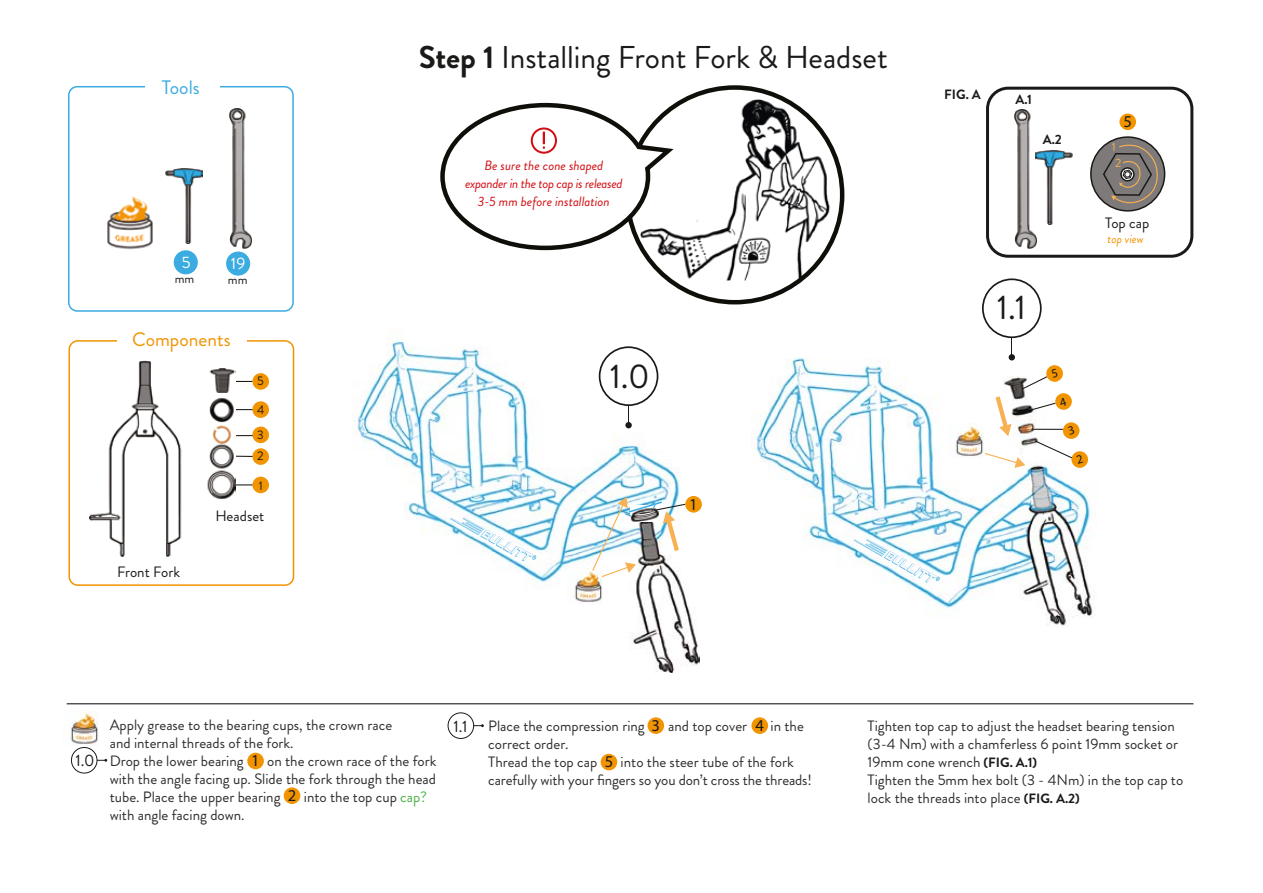
<style>
.page{position:relative;width:1263px;height:893px;background:#fff}
.page>*{position:absolute;margin:0;border:0;box-sizing:border-box;transform-origin:0 0}
.t1{font:34.35px "Brandon Grotesque";color:#1a1a18}
.t2{font:31.5px "Brandon Grotesque";color:#1a1a18}
.t3{font:19.5px "Brandon Grotesque";color:#f29300}
.t4{font:19.5px "Brandon Grotesque";color:#3babe1}
.t5{font:16.65px "Myriad Pro";color:#1a1a18}
.t6{font:16.5px "Brandon Grotesque";color:#1a1a18}
.t7{font:16.5px "Brandon Grotesque";color:#fff}
.t8{font:15px/18px "Brandon Grotesque";color:rgb(26 26 24/.92)}
.t9{font:15px "Brandon Grotesque";color:#1a1a18}
.t10{font:italic 13.5px/18px "Brandon Grotesque";color:#d30e13;text-align:center}
.t11{font:700 13.5px "Brandon Grotesque";color:#1a1a18}
.t12{font:12.9px "Brandon Grotesque";color:#1a1a18}
.t13{font:12.45px "Brandon Grotesque";color:#1a1a18}
.t14{font:italic 12px "Brandon Grotesque";color:#f29300}
.t15{font:12px/16.4px "Brandon Grotesque";color:#f7b152}
.s1{font-weight:700}
.s2{color:rgb(56 170 52/.92)}
.s3{font-family:"Myriad Pro";font-size:16.65px;color:#1a1a18}
.s4{font-weight:700;font-size:13.5px;color:#1a1a18}
</style>
<div class="page">
<div style="left:69px;top:340px;width:225px;height:246px;border:2px solid #f29300;border-radius:9px"></div>
<div style="left:118px;top:324px;width:129px;height:33px;background:#fff"></div>
<img style="left:1015px;top:110px;width:22px;height:138px">
<img style="left:751px;top:358px;width:343px;height:268px">
<div style="left:1071px;top:451px;width:17px;height:17px;background:#f29300;border-radius:50%"></div>
<img style="left:353px;top:338px;width:347px;height:335px">
<img style="left:107px;top:196px;width:46px;height:54px">
<img style="left:948px;top:423px;width:34px;height:34px">
<img style="left:567px;top:569px;width:42px;height:34px">
<img style="left:64px;top:711px;width:35px;height:34px">
<div style="left:1092px;top:540px;width:26px;height:12px;background:#fff"></div>
<img style="left:165px;top:169px;width:37px;height:74px">
<img style="left:1035px;top:150px;width:37px;height:75px">
<img style="left:229px;top:108px;width:22px;height:140px">
<div style="left:685px;top:496px;width:17px;height:17px;background:#f29300;border-radius:50%"></div>
<div style="left:174px;top:250px;width:24px;height:24px;background:#3babe1;border-radius:50%"></div>
<div style="left:226px;top:252px;width:24px;height:24px;background:#3babe1;border-radius:50%"></div>
<svg style="left:235px;top:484px;width:17px;height:1px"></svg>
<img style="left:591px;top:497px;width:95px;height:81px">
<svg style="left:450px;top:518px;width:86px;height:43px"></svg>
<svg style="left:854px;top:539px;width:86px;height:43px"></svg>
<hr style="left:67px;top:703px;width:1126px;height:1px;background:#020204">
<div style="left:247px;top:753px;width:17px;height:16px;background:#f29300;border-radius:50%"></div>
<div style="left:284px;top:787px;width:16px;height:17px;background:#f29300;border-radius:50%"></div>
<div style="left:71px;top:747px;width:26px;height:26px;border:1px solid #1a1a18;border-radius:50%"></div>
<svg style="left:97px;top:759px;width:10px;height:3px"></svg>
<div style="left:448px;top:712px;width:26px;height:27px;border:1px solid #1a1a18;border-radius:50%"></div>
<svg style="left:474px;top:724px;width:10px;height:3px"></svg>
<svg style="left:599px;top:346px;width:59px;height:79px"></svg>
<div style="left:625px;top:422px;width:7px;height:6px;background:#1a1a18;border-radius:50%"></div>
<div style="left:68px;top:86px;width:226px;height:226px;border:2px solid #3babe1;border-radius:9px"></div>
<div style="left:145px;top:70px;width:74px;height:33px;background:#fff"></div>
<img style="left:90px;top:360px;width:92px;height:197px">
<img style="left:207px;top:368px;width:28px;height:132px">
<svg style="left:233px;top:372px;width:36px;height:18px"></svg>
<svg style="left:232px;top:426px;width:37px;height:40px"></svg>
<svg style="left:228px;top:401px;width:41px;height:18px"></svg>
<div style="left:252px;top:477px;width:17px;height:16px;background:#f29300;border-radius:50%"></div>
<div style="left:1119px;top:113px;width:17px;height:17px;background:#f29300;border-radius:50%"></div>
<div style="left:647px;top:717px;width:17px;height:17px;background:#f29300;border-radius:50%"></div>
<div style="left:751px;top:717px;width:17px;height:17px;background:#f29300;border-radius:50%"></div>
<div style="left:601px;top:754px;width:16px;height:16px;background:#f29300;border-radius:50%"></div>
<img style="left:641px;top:99px;width:201px;height:181px">
<svg style="left:440px;top:101px;width:235px;height:151px"></svg>
<div style="left:986px;top:87px;width:207px;height:171px;border:3px solid #1a1a18;border-radius:21px"></div>
<div style="left:1091px;top:137px;width:73px;height:74px;background:#7e7a79;border-radius:50%"></div>
<div style="left:1090px;top:136px;width:75px;height:76px;border:2px solid #1a1a18;border-radius:50%"></div>
<svg style="left:1102px;top:144px;width:58px;height:60px"></svg>
<svg style="left:982px;top:278px;width:101px;height:190px"></svg>
<h3 class="t4" style="left:162px;top:74px;width:39px">Tools</h3>
<p class="t7" style="left:182px;top:251px;width:10px">5</p>
<p class="t12" style="left:175px;top:270px;width:21px">mm</p>
<p class="t7" style="left:231px;top:252px;width:16px">19</p>
<p class="t12" style="left:228px;top:271px;width:21px">mm</p>
<h3 class="t3" style="left:132px;top:326px;width:100px">Components</h3>
<p class="t13" style="left:257px;top:373px;width:8px">5</p>
<p class="t13" style="left:257px;top:401px;width:9px">4</p>
<p class="t13" style="left:257px;top:426px;width:8px">3</p>
<p class="t13" style="left:257px;top:448px;width:8px">2</p>
<p class="t13" style="left:259px;top:477px;width:6px">1</p>
<p class="t9" style="left:117px;top:561px;width:65px">Front Fork</p>
<p class="t9" style="left:215px;top:505px;width:50px">Headset</p>
<h2 class="t2" style="left:419px;top:35px;width:470px"><span class="s1">Step 1</span> Installing Front Fork &amp; Headset</h2>
<p class="t10" style="left:465px;top:156px;width:159px">Be sure the cone shaped expander in the top cap is released<br>3-5 mm before installation</p>
<h1 class="t1" style="left:610px;top:353px;width:41px">1.0</h1>
<p class="t5" style="left:689px;top:494px;width:10px">1</p>
<p class="t11" style="left:944px;top:85px;width:38px">FIG. A</p>
<p class="t11" style="left:1015px;top:90px;width:18px">A.1</p>
<p class="t11" style="left:1043px;top:130px;width:21px">A.2</p>
<h1 class="t1" style="left:997px;top:284px;width:31px">1.1</h1>
<p class="t5" style="left:1123px;top:111px;width:10px">5</p>
<p class="t15" style="left:1112px;top:139px;width:11px">1<br>2</p>
<p class="t9" style="left:1105px;top:212px;width:46px">Top cap</p>
<p class="t14" style="left:1107px;top:231px;width:37px">top view</p>
<p class="t6" style="left:75px;top:749px;width:21px">1.0</p>
<p class="t8" style="left:110px;top:716px;width:284px">Apply grease to the bearing cups, the crown race</p>
<p class="t8" style="left:110px;top:734px;width:185px">and internal threads of the fork.</p>
<p class="t8" style="left:110px;top:752px;width:136px">Drop the lower bearing</p>
<p class="t8" style="left:110px;top:770px;width:328px">with the angle facing up. Slide the fork through the head</p>
<p class="t8" style="left:304px;top:788px;width:125px">into the top cup <span class="s2">cap?</span></p>
<p class="t8" style="left:110px;top:806px;width:136px">with angle facing down.</p>
<p class="t8" style="left:251px;top:752px;width:187px"><span class="s3">1</span> on the crown race of the fork</p>
<p class="t8" style="left:110px;top:788px;width:188px">tube. Place the upper bearing <span class="s3">2</span></p>
<p class="t6" style="left:454px;top:715px;width:16px">1.1</p>
<p class="t8" style="left:488px;top:717px;width:173px">Place the compression ring <span class="s3">3</span></p>
<p class="t8" style="left:755px;top:717px;width:50px"><span class="s3">4</span> in the</p>
<p class="t8" style="left:488px;top:753px;width:126px">Thread the top cap <span class="s3">5</span></p>
<p class="t8" style="left:668px;top:717px;width:81px">and top cover</p>
<p class="t8" style="left:488px;top:735px;width:82px">correct order.</p>
<p class="t8" style="left:488px;top:753px;width:325px;text-indent:132px">into the steer tube of the fork carefully with your fingers so you don’t cross the threads!</p>
<p class="t8" style="left:868px;top:717px;width:317px">Tighten top cap to adjust the headset bearing tension (3-4 Nm) with a chamferless 6 point 19mm socket or 19mm cone wrench <span class="s4">(FIG. A.1)<br></span>Tighten the 5mm hex bolt (3 - 4Nm) in the top cap to lock the threads into place <span class="s4">(FIG. A.2)</span></p>
</div>
